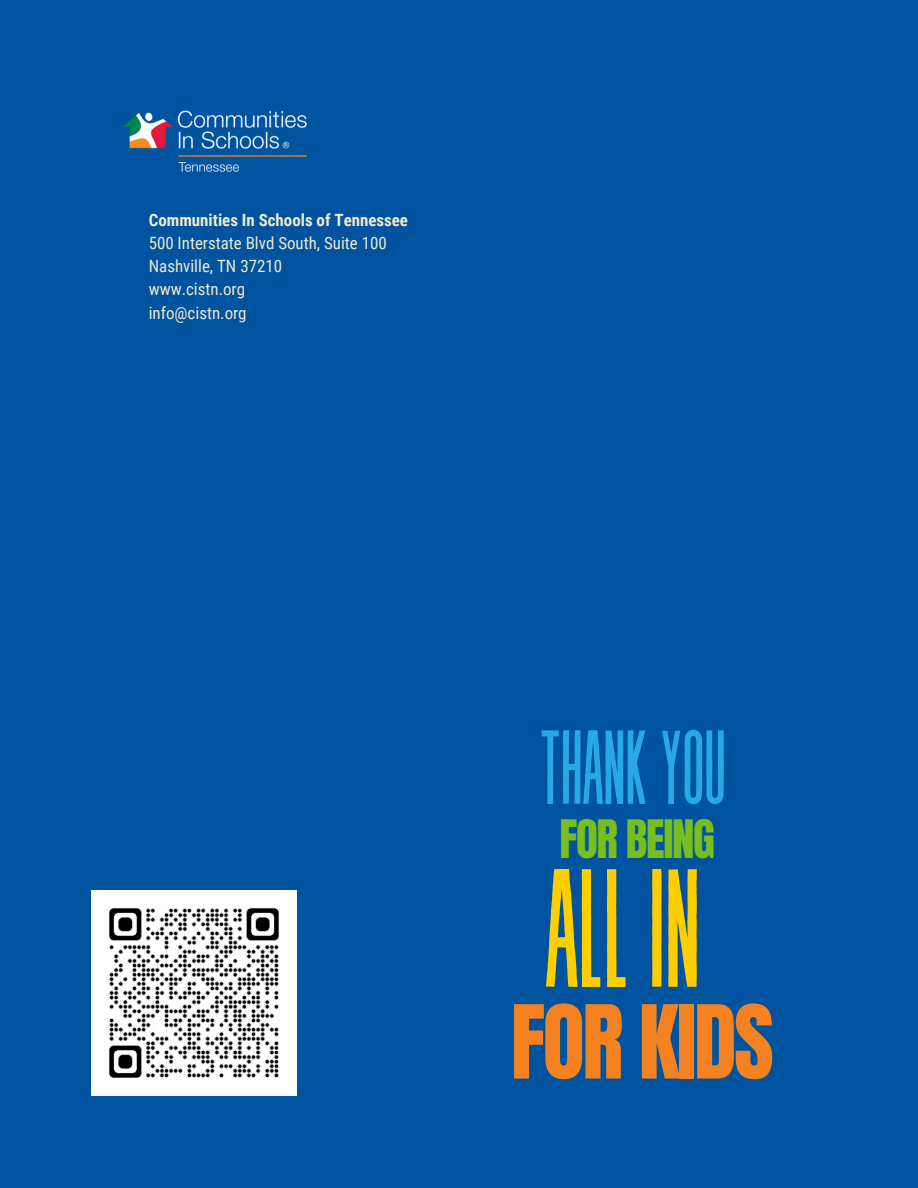
<style>
.page{position:relative;width:918px;height:1188px;background:#00539e}
.page>*{position:absolute;margin:0;border:0;box-sizing:border-box;transform-origin:0 0}
.t1{font:168px "Revive 80 Tall";letter-spacing:-.03em;color:#ffce00}
.t2{font:105px "Revive 80 Tall";letter-spacing:-.03em;color:#27aae1}
.t3{font:86.55px "Anton";letter-spacing:-.03em;color:#f58220}
.t4{font:45px "Anton";letter-spacing:-.03em;color:#78be20}
.t5{font:16.95px "Roboto Condensed";color:#efe9ce}
.t6{font:700 16.95px "Roboto Condensed";color:#efe9ce}
</style>
<div class="page">
<img style="left:123px;top:110px;width:183px;height:62px">
<img style="left:92px;top:891px;width:205px;height:205px">
<p class="t6" style="left:149px;top:210px;width:261px">Communities In Schools of Tennessee</p>
<p class="t5" style="left:149px;top:233px;width:240px">500 Interstate Blvd South, Suite 100</p>
<p class="t5" style="left:149px;top:256px;width:135px">Nashville, TN 37210</p>
<p class="t5" style="left:149px;top:280px;width:98px">www.cistn.org</p>
<p class="t5" style="left:149px;top:303px;width:99px">info@cistn.org</p>
<h2 class="t2" style="left:538px;top:714px;width:191px">THANKYOU</h2>
<p class="t4" style="left:560px;top:807px;width:157px">FOR BEING</p>
<h4 class="t1" style="left:543px;top:842px;width:162px">ALLIN</h4>
<h1 class="t3" style="left:511px;top:980px;width:265px">FOR KIDS</h1>
</div>
